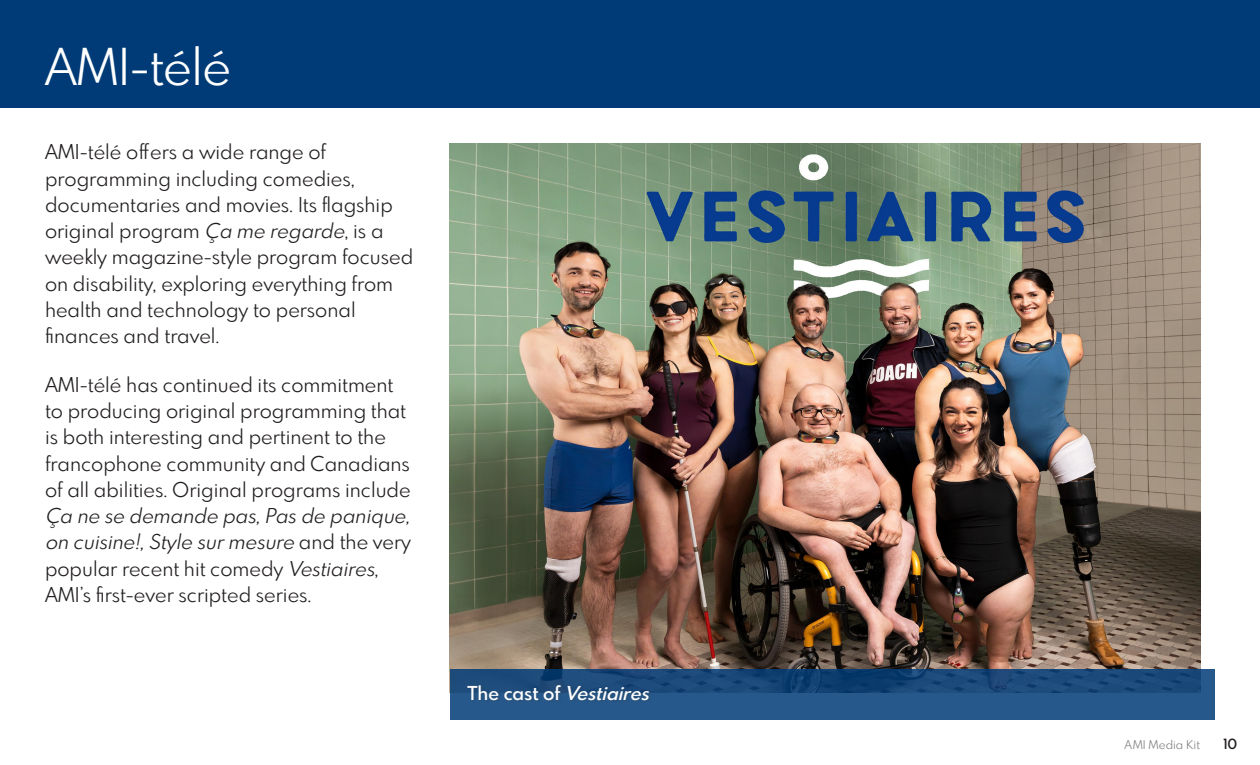
<style>
.page{position:relative;width:1260px;height:765px;background:#fff}
.page>*{position:absolute;margin:0;border:0;box-sizing:border-box;transform-origin:0 0}
.t1{font:49.62px "Spartan MB";letter-spacing:-.01em;color:#fff}
.t2{font:20px/26.2px "Spartan MB";color:#231f20}
.t3{font:italic 600 18.75px "Spartan MB";color:#fff}
.t4{font:600 13.75px "Spartan MB";color:#231f20}
.t5{font:11.88px "Spartan MB";color:#808285}
.s1{font-style:italic}
.s2{font-style:normal}
</style>
<div class="page">
<img style="left:450px;top:143px;width:750px;height:526px">
<div style="left:0;top:0;width:1260px;height:108px;background:#003b77"></div>
<svg style="left:450px;top:669px;width:765px;height:50px;background:#1f4f81"></svg>
<div style="left:467px;top:684px;width:186px;height:19px;background:#2d3a3b;opacity:.3"></div>
<p class="t1" style="left:45px;top:33px;width:188px">AMI-télé</p>
<p class="t2" style="left:45px;top:138px;width:370px">AMI-télé offers a wide range of programming including comedies, documentaries and movies. Its flagship original program <span class="s1">Ça me regarde</span>, is a weekly magazine-style program focused on disability, exploring everything from health and technology to personal finances and travel.</p>
<p class="t2" style="left:45px;top:371px;width:371px">AMI-télé has continued its commitment to producing original programming that is both interesting and pertinent to the francophone community and Canadians of all abilities. Original programs include <span class="s1">Ça ne se demande pas,Pasde panique, on cuisine!,Style surmesure</span> a n d t h e ve ry popular recent hit comedy <span class="s1">Vestiaires</span>, AMI’s first-ever scripted series.</p>
<p class="t3" style="left:468px;top:680px;width:188px"><span class="s2">T h e c a s t o f</span> Vestiaires</p>
<p class="t5" style="left:1125px;top:737px;width:77px">AMI Media Kit</p>
<p class="t4" style="left:1223px;top:735px;width:16px">10</p>
</div>
